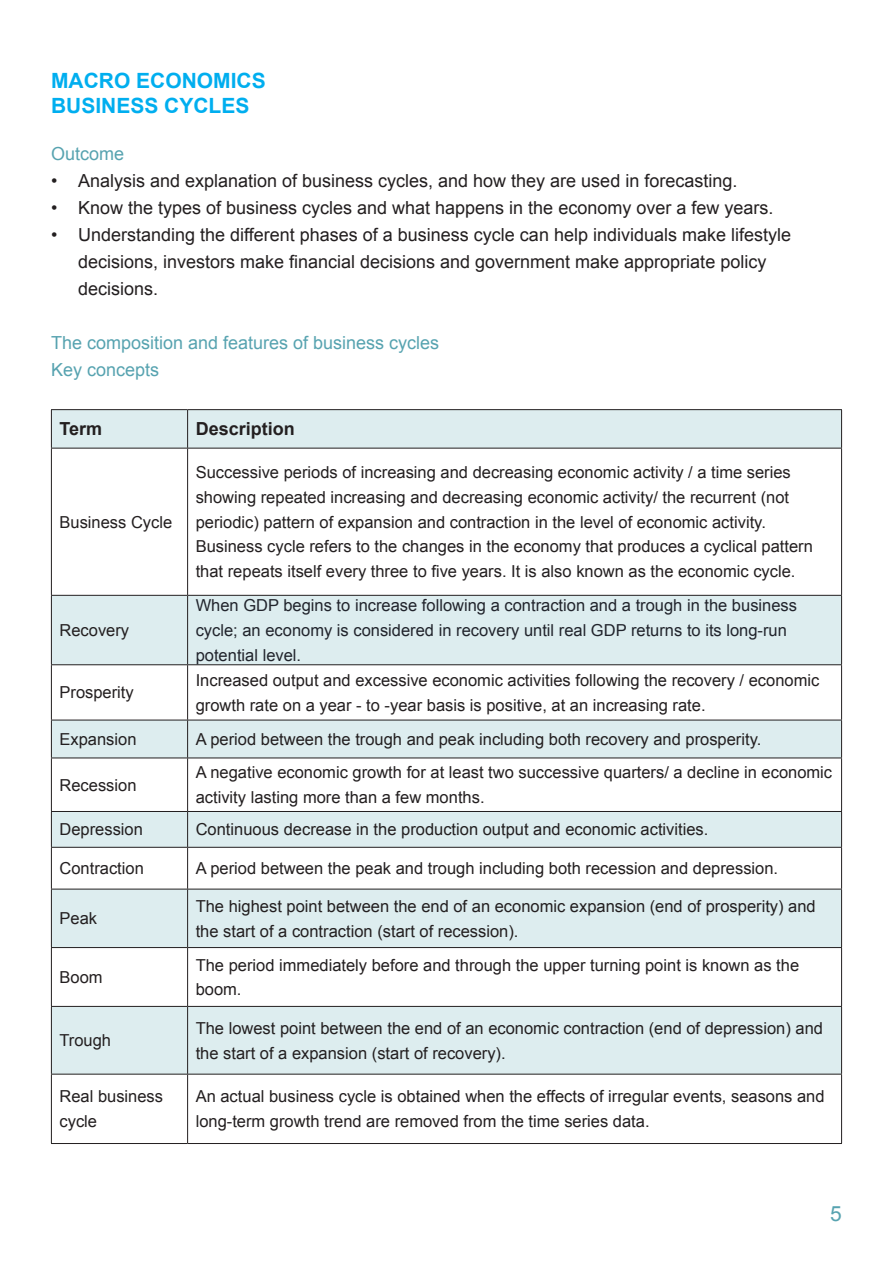
<style>
.page{position:relative;width:893px;height:1263px;background:#fff}
.page>*{position:absolute;margin:0;border:0;box-sizing:border-box;transform-origin:0 0}
.Heading_Style{font:700 21px "Arial";color:#00aeef}
.t1{font:21px "Arial";color:#57a3b0}
.t2{font:18px/27px "Arial";color:#231f20}
.Subheading{font:18px "Arial";color:#57a3b0}
.Titles{font:700 18px "Arial";color:#231f20}
.Body_Text{font:16.5px/24.8px "Arial";color:#231f20}
.Body_Text-2{font:16.5px/24.8px "Arial";color:#21242c}
</style>
<div class="page">
<svg style="left:52px;top:410px;width:789px;height:664px"></svg>
<hr style="left:51px;top:409px;width:137px;height:1px;background:#231f20">
<hr style="left:51px;top:410px;width:1px;height:38px;background:#231f20">
<hr style="left:188px;top:409px;width:654px;height:1px;background:#231f20">
<hr style="left:187px;top:410px;width:1px;height:38px;background:#231f20">
<hr style="left:841px;top:410px;width:1px;height:38px;background:#231f20">
<hr style="left:51px;top:448px;width:137px;height:1px;background:#231f20">
<hr style="left:51px;top:448px;width:1px;height:147px;background:#231f20">
<hr style="left:188px;top:448px;width:654px;height:1px;background:#231f20">
<hr style="left:187px;top:448px;width:1px;height:147px;background:#231f20">
<hr style="left:841px;top:448px;width:1px;height:147px;background:#231f20">
<hr style="left:51px;top:595px;width:137px;height:1px;background:#231f20">
<hr style="left:51px;top:596px;width:1px;height:68px;background:#231f20">
<hr style="left:188px;top:595px;width:654px;height:1px;background:#231f20">
<hr style="left:187px;top:596px;width:1px;height:68px;background:#231f20">
<hr style="left:841px;top:596px;width:1px;height:68px;background:#231f20">
<hr style="left:51px;top:664px;width:137px;height:1px;background:#231f20">
<hr style="left:51px;top:665px;width:1px;height:55px;background:#231f20">
<hr style="left:188px;top:664px;width:654px;height:1px;background:#231f20">
<hr style="left:187px;top:665px;width:1px;height:55px;background:#231f20">
<hr style="left:841px;top:665px;width:1px;height:55px;background:#231f20">
<hr style="left:51px;top:720px;width:137px;height:1px;background:#231f20">
<hr style="left:51px;top:720px;width:1px;height:37px;background:#231f20">
<hr style="left:188px;top:720px;width:654px;height:1px;background:#231f20">
<hr style="left:187px;top:720px;width:1px;height:37px;background:#231f20">
<hr style="left:841px;top:720px;width:1px;height:37px;background:#231f20">
<hr style="left:51px;top:757px;width:137px;height:1px;background:#231f20">
<hr style="left:51px;top:758px;width:1px;height:53px;background:#231f20">
<hr style="left:188px;top:757px;width:654px;height:1px;background:#231f20">
<hr style="left:187px;top:758px;width:1px;height:53px;background:#231f20">
<hr style="left:841px;top:758px;width:1px;height:53px;background:#231f20">
<hr style="left:51px;top:811px;width:137px;height:1px;background:#231f20">
<hr style="left:51px;top:812px;width:1px;height:35px;background:#231f20">
<hr style="left:188px;top:811px;width:654px;height:1px;background:#231f20">
<hr style="left:187px;top:812px;width:1px;height:35px;background:#231f20">
<hr style="left:841px;top:812px;width:1px;height:35px;background:#231f20">
<hr style="left:51px;top:847px;width:137px;height:1px;background:#231f20">
<hr style="left:51px;top:848px;width:1px;height:41px;background:#231f20">
<hr style="left:188px;top:847px;width:654px;height:1px;background:#231f20">
<hr style="left:187px;top:848px;width:1px;height:41px;background:#231f20">
<hr style="left:841px;top:848px;width:1px;height:41px;background:#231f20">
<hr style="left:51px;top:889px;width:137px;height:1px;background:#231f20">
<hr style="left:51px;top:889px;width:1px;height:58px;background:#231f20">
<hr style="left:188px;top:889px;width:654px;height:1px;background:#231f20">
<hr style="left:187px;top:889px;width:1px;height:58px;background:#231f20">
<hr style="left:841px;top:889px;width:1px;height:58px;background:#231f20">
<hr style="left:51px;top:947px;width:137px;height:1px;background:#231f20">
<hr style="left:51px;top:948px;width:1px;height:58px;background:#231f20">
<hr style="left:188px;top:947px;width:654px;height:1px;background:#231f20">
<hr style="left:187px;top:948px;width:1px;height:58px;background:#231f20">
<hr style="left:841px;top:948px;width:1px;height:58px;background:#231f20">
<hr style="left:51px;top:1006px;width:137px;height:1px;background:#231f20">
<hr style="left:51px;top:1007px;width:1px;height:67px;background:#231f20">
<hr style="left:188px;top:1006px;width:654px;height:1px;background:#231f20">
<hr style="left:187px;top:1007px;width:1px;height:67px;background:#231f20">
<hr style="left:841px;top:1007px;width:1px;height:67px;background:#231f20">
<hr style="left:51px;top:1074px;width:1px;height:69px;background:#231f20">
<hr style="left:187px;top:1074px;width:1px;height:69px;background:#231f20">
<hr style="left:841px;top:1074px;width:1px;height:69px;background:#231f20">
<hr style="left:51px;top:1074px;width:137px;height:1px;background:#231f20">
<hr style="left:188px;top:1074px;width:654px;height:1px;background:#231f20">
<hr style="left:51px;top:1143px;width:137px;height:1px;background:#231f20">
<hr style="left:188px;top:1143px;width:654px;height:1px;background:#231f20">
<p class="Heading_Style" style="left:51px;top:67px;width:216px">MACRO ECONOMICS</p>
<p class="Heading_Style" style="left:51px;top:92px;width:200px">BUSINESS CYCLES</p>
<p class="Subheading" style="left:51px;top:142px;width:75px">Outcome</p>
<p class="t2" style="left:51px;top:168px;width:688px">• Analysis and explanation of business cycles, and how they are used in forecasting.</p>
<p class="t2" style="left:51px;top:195px;width:724px">• Know the types of business cycles and what happens in the economy over a few years.</p>
<p class="t2" style="left:78px;top:222px;width:715px;text-indent:-27px">• Understanding the different phases of a business cycle can help individuals make lifestyle decisions, investors make financial decisions and government make appropriate policy decisions.</p>
<p class="Subheading" style="left:51px;top:331px;width:390px">The composition and features of business cycles</p>
<p class="Subheading" style="left:51px;top:358px;width:110px">Key concepts</p>
<p class="Titles" style="left:59px;top:417px;width:44px">Term</p>
<p class="Titles" style="left:196px;top:417px;width:101px">Description</p>
<p class="Body_Text" style="left:59px;top:510px;width:114px">Business Cycle</p>
<p class="Body_Text" style="left:59px;top:618px;width:71px">Recovery</p>
<p class="Body_Text" style="left:59px;top:680px;width:76px">Prosperity</p>
<p class="Body_Text" style="left:196px;top:460px;width:597px;text-align:justify">Successive periods of increasing and decreasing economic activity / a time series showing repeated increasing and decreasing economic activity/ the recurrent (not periodic) pattern of expansion and contraction in the level of economic activity.</p>
<p class="Body_Text" style="left:196px;top:534px;width:619px">Business cycle refers to the changes in the economy that produces a cyclical pattern that repeats itself every three to five years. It is also known as the economic cycle.</p>
<p class="Body_Text-2" style="left:196px;top:593px;width:603px">When GDP begins to increase following a contraction and a trough in the business cycle; an economy is considered in recovery until real GDP returns to its long-run potential level.</p>
<p class="Body_Text" style="left:196px;top:668px;width:625px">Increased output and excessive economic activities following the recovery / economic growth rate on a year - to -year basis is positive, at an increasing rate.</p>
<p class="Body_Text" style="left:59px;top:727px;width:79px">Expansion</p>
<p class="Body_Text" style="left:196px;top:727px;width:567px">A period between the trough and peak including both recovery and prosperity.</p>
<p class="Body_Text" style="left:59px;top:773px;width:79px">Recession</p>
<p class="Body_Text" style="left:196px;top:760px;width:638px">A negative economic growth for at least two successive quarters/ a decline in economic activity lasting more than a few months.</p>
<p class="Body_Text" style="left:59px;top:817px;width:85px">Depression</p>
<p class="Body_Text" style="left:196px;top:817px;width:514px">Continuous decrease in the production output and economic activities.</p>
<p class="Body_Text" style="left:59px;top:856px;width:86px">Contraction</p>
<p class="Body_Text" style="left:196px;top:856px;width:584px">A period between the peak and trough including both recession and depression.</p>
<p class="Body_Text" style="left:59px;top:906px;width:39px">Peak</p>
<p class="Body_Text" style="left:196px;top:894px;width:622px">The highest point between the end of an economic expansion (end of prosperity) and the start of a contraction (start of recession).</p>
<p class="Body_Text" style="left:59px;top:965px;width:45px">Boom</p>
<p class="Body_Text" style="left:59px;top:1028px;width:53px">Trough</p>
<p class="Body_Text" style="left:196px;top:952px;width:605px">The period immediately before and through the upper turning point is known as the boom.</p>
<p class="Body_Text" style="left:196px;top:1016px;width:629px">The lowest point between the end of an economic contraction (end of depression) and the start of a expansion (start of recovery).</p>
<p class="Body_Text" style="left:59px;top:1084px;width:105px">Real business cycle</p>
<p class="Body_Text" style="left:196px;top:1084px;width:630px">An actual business cycle is obtained when the effects of irregular events, seasons and long-term growth trend are removed from the time series data.</p>
<p class="t1" style="left:830px;top:1200px;width:13px">5</p>
</div>
